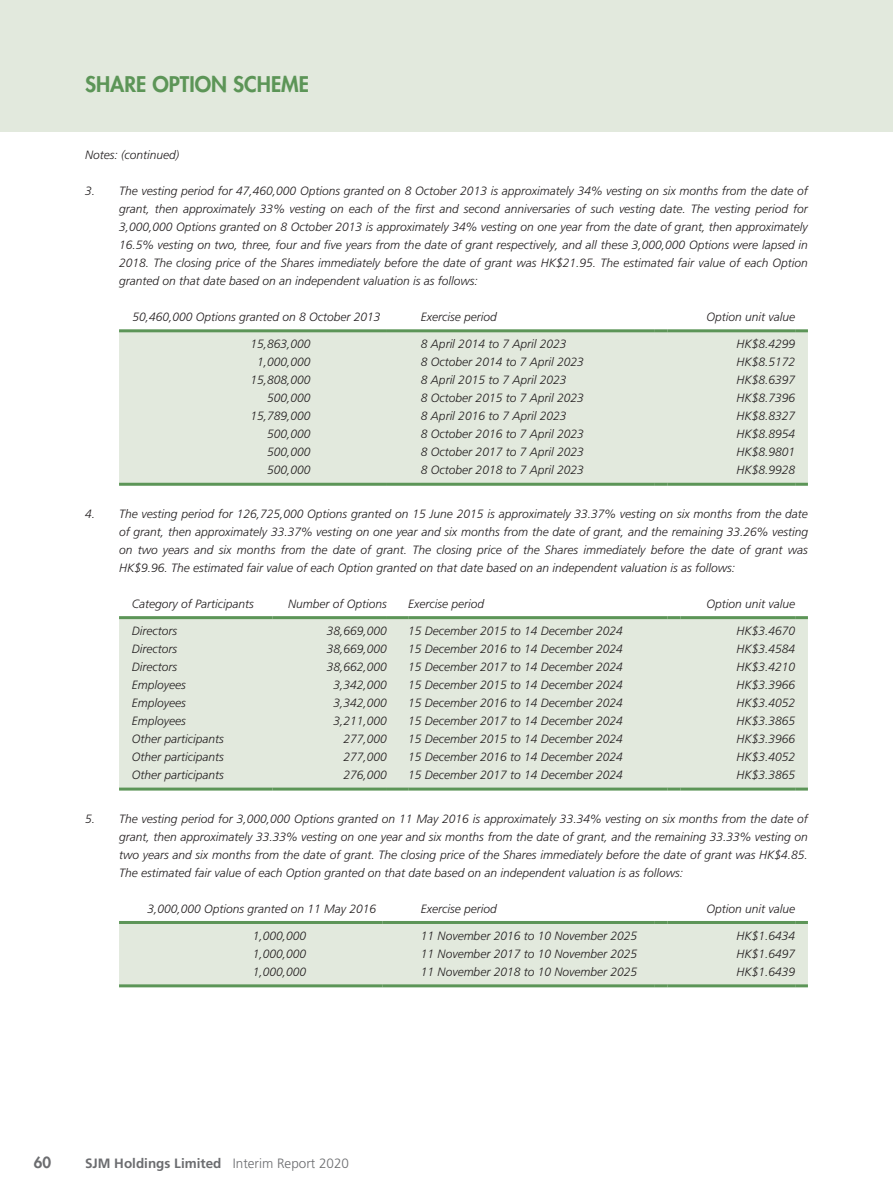
<style>
.page{position:relative;width:893px;height:1191px;background:#fff}
.page>*{position:absolute;margin:0;border:0;box-sizing:border-box;transform-origin:0 0}
.t1{font:800 21px "Futura Std";color:#5c9557}
.t2{font:800 15px "Futura Std";color:#6c6d70}
.t3{font:700 13.5px "Frutiger LT Std";color:#6c6d70}
.t4{font:italic 300 12px/18px "Frutiger LT Std";color:#231f20;text-align:justify}
.s1{font-weight:300}
</style>
<div class="page">
<div style="left:0;top:0;width:893px;height:132px;background:#e2e9dd"></div>
<div style="left:119px;top:332px;width:689px;height:151px;background:#e2e9dd"></div>
<hr style="left:119px;top:329px;width:268px;height:3px;background:#5c9557">
<hr style="left:387px;top:329px;width:34px;height:3px;background:#5c9557">
<svg style="left:421px;top:329px;width:247px;height:3px"></svg>
<hr style="left:668px;top:329px;width:127px;height:3px;background:#5c9557">
<svg style="left:795px;top:329px;width:13px;height:3px"></svg>
<hr style="left:119px;top:483px;width:268px;height:3px;background:#5c9557">
<hr style="left:387px;top:483px;width:34px;height:3px;background:#5c9557">
<hr style="left:421px;top:483px;width:234px;height:3px;background:#5c9557">
<svg style="left:655px;top:483px;width:13px;height:3px"></svg>
<hr style="left:668px;top:483px;width:127px;height:3px;background:#5c9557">
<svg style="left:795px;top:483px;width:13px;height:3px"></svg>
<div style="left:119px;top:619px;width:689px;height:168px;background:#e2e9dd"></div>
<hr style="left:119px;top:616px;width:153px;height:3px;background:#5c9557">
<hr style="left:272px;top:616px;width:115px;height:3px;background:#5c9557">
<hr style="left:387px;top:616px;width:21px;height:3px;background:#5c9557">
<hr style="left:408px;top:616px;width:260px;height:3px;background:#5c9557">
<svg style="left:668px;top:616px;width:12px;height:3px"></svg>
<hr style="left:680px;top:616px;width:115px;height:3px;background:#5c9557">
<svg style="left:795px;top:616px;width:13px;height:3px"></svg>
<hr style="left:119px;top:787px;width:153px;height:3px;background:#5c9557">
<hr style="left:272px;top:787px;width:115px;height:3px;background:#5c9557">
<hr style="left:387px;top:787px;width:21px;height:3px;background:#5c9557">
<hr style="left:408px;top:787px;width:260px;height:3px;background:#5c9557">
<svg style="left:668px;top:787px;width:12px;height:3px"></svg>
<hr style="left:680px;top:787px;width:115px;height:3px;background:#5c9557">
<svg style="left:795px;top:787px;width:13px;height:3px"></svg>
<div style="left:119px;top:924px;width:689px;height:60px;background:#e2e9dd"></div>
<hr style="left:119px;top:921px;width:264px;height:3px;background:#5c9557">
<hr style="left:383px;top:921px;width:38px;height:3px;background:#5c9557">
<svg style="left:421px;top:921px;width:247px;height:3px"></svg>
<hr style="left:668px;top:921px;width:127px;height:3px;background:#5c9557">
<svg style="left:795px;top:921px;width:13px;height:3px"></svg>
<hr style="left:119px;top:984px;width:264px;height:3px;background:#5c9557">
<hr style="left:383px;top:984px;width:38px;height:3px;background:#5c9557">
<hr style="left:421px;top:984px;width:234px;height:3px;background:#5c9557">
<svg style="left:655px;top:984px;width:13px;height:3px"></svg>
<hr style="left:668px;top:984px;width:127px;height:3px;background:#5c9557">
<svg style="left:795px;top:984px;width:13px;height:3px"></svg>
<h1 class="t1" style="left:85px;top:71px;width:226px">SHARE OPTION SCHEME</h1>
<p class="t4" style="left:85px;top:146px;width:96px">Notes: (continued)</p>
<p class="t4" style="left:119px;top:182px;width:690px;text-indent:-34px">3. The vesting period for 47,460,000 Options granted on 8 October 2013 is approximately 34% vesting on six months from the date of grant, then approximately 33% vesting on each of the first and second anniversaries of such vesting date. The vesting period for 3,000,000 Options granted on 8 October 2013 is approximately 34% vesting on one year from the date of grant, then approximately 16.5% vesting on two, three, four and five years from the date of grant respectively, and all these 3,000,000 Options were lapsed in 2018. The closing price of the Shares immediately before the date of grant was HK$21.95. The estimated fair value of each Option granted on that date based on an independent valuation is as follows:</p>
<p class="t4" style="left:132px;top:308px;width:250px">50,460,000 Options granted on 8 October 2013</p>
<p class="t4" style="left:421px;top:308px;width:77px">Exercise period</p>
<p class="t4" style="left:706px;top:308px;width:90px">Option unit value</p>
<p class="t4" style="left:250px;top:335px;width:62px">15,863,000</p>
<p class="t4" style="left:421px;top:335px;width:147px">8 April 2014 to 7 April 2023</p>
<p class="t4" style="left:736px;top:335px;width:60px">HK$8.4299</p>
<p class="t4" style="left:257px;top:353px;width:55px">1,000,000</p>
<p class="t4" style="left:421px;top:353px;width:164px">8 October 2014 to 7 April 2023</p>
<p class="t4" style="left:736px;top:353px;width:60px">HK$8.5172</p>
<p class="t4" style="left:250px;top:371px;width:62px">15,808,000</p>
<p class="t4" style="left:421px;top:371px;width:147px">8 April 2015 to 7 April 2023</p>
<p class="t4" style="left:736px;top:371px;width:60px">HK$8.6397</p>
<p class="t4" style="left:267px;top:389px;width:45px">500,000</p>
<p class="t4" style="left:421px;top:389px;width:164px">8 October 2015 to 7 April 2023</p>
<p class="t4" style="left:736px;top:389px;width:60px">HK$8.7396</p>
<p class="t4" style="left:250px;top:407px;width:62px">15,789,000</p>
<p class="t4" style="left:421px;top:407px;width:147px">8 April 2016 to 7 April 2023</p>
<p class="t4" style="left:736px;top:407px;width:60px">HK$8.8327</p>
<p class="t4" style="left:267px;top:425px;width:45px">500,000</p>
<p class="t4" style="left:421px;top:425px;width:164px">8 October 2016 to 7 April 2023</p>
<p class="t4" style="left:736px;top:425px;width:60px">HK$8.8954</p>
<p class="t4" style="left:267px;top:443px;width:45px">500,000</p>
<p class="t4" style="left:421px;top:443px;width:164px">8 October 2017 to 7 April 2023</p>
<p class="t4" style="left:736px;top:443px;width:60px">HK$8.9801</p>
<p class="t4" style="left:267px;top:461px;width:45px">500,000</p>
<p class="t4" style="left:421px;top:461px;width:164px">8 October 2018 to 7 April 2023</p>
<p class="t4" style="left:736px;top:461px;width:60px">HK$8.9928</p>
<p class="t4" style="left:119px;top:504px;width:690px;text-indent:-34px">4. The vesting period for 126,725,000 Options granted on 15 June 2015 is approximately 33.37% vesting on six months from the date of grant, then approximately 33.37% vesting on one year and six months from the date of grant, and the remaining 33.26% vesting on two years and six months from the date of grant. The closing price of the Shares immediately before the date of grant was HK$9.96. The estimated fair value of each Option granted on that date based on an independent valuation is as follows:</p>
<p class="t4" style="left:132px;top:594px;width:123px">Category of Participants</p>
<p class="t4" style="left:288px;top:594px;width:100px">Number of Options</p>
<p class="t4" style="left:408px;top:594px;width:77px">Exercise period</p>
<p class="t4" style="left:706px;top:594px;width:90px">Option unit value</p>
<p class="t4" style="left:132px;top:622px;width:47px">Directors</p>
<p class="t4" style="left:327px;top:622px;width:62px">38,669,000</p>
<p class="t4" style="left:408px;top:622px;width:216px">15 December 2015 to 14 December 2024</p>
<p class="t4" style="left:736px;top:622px;width:60px">HK$3.4670</p>
<p class="t4" style="left:132px;top:640px;width:47px">Directors</p>
<p class="t4" style="left:327px;top:640px;width:62px">38,669,000</p>
<p class="t4" style="left:408px;top:640px;width:216px">15 December 2016 to 14 December 2024</p>
<p class="t4" style="left:736px;top:640px;width:60px">HK$3.4584</p>
<p class="t4" style="left:132px;top:658px;width:47px">Directors</p>
<p class="t4" style="left:327px;top:658px;width:62px">38,662,000</p>
<p class="t4" style="left:408px;top:658px;width:216px">15 December 2017 to 14 December 2024</p>
<p class="t4" style="left:736px;top:658px;width:60px">HK$3.4210</p>
<p class="t4" style="left:132px;top:676px;width:56px">Employees</p>
<p class="t4" style="left:334px;top:676px;width:55px">3,342,000</p>
<p class="t4" style="left:408px;top:676px;width:216px">15 December 2015 to 14 December 2024</p>
<p class="t4" style="left:736px;top:676px;width:60px">HK$3.3966</p>
<p class="t4" style="left:132px;top:694px;width:56px">Employees</p>
<p class="t4" style="left:334px;top:694px;width:55px">3,342,000</p>
<p class="t4" style="left:408px;top:694px;width:216px">15 December 2016 to 14 December 2024</p>
<p class="t4" style="left:736px;top:694px;width:60px">HK$3.4052</p>
<p class="t4" style="left:132px;top:712px;width:56px">Employees</p>
<p class="t4" style="left:334px;top:712px;width:55px">3,211,000</p>
<p class="t4" style="left:408px;top:712px;width:216px">15 December 2017 to 14 December 2024</p>
<p class="t4" style="left:736px;top:712px;width:60px">HK$3.3865</p>
<p class="t4" style="left:132px;top:730px;width:93px">Other participants</p>
<p class="t4" style="left:344px;top:730px;width:45px">277,000</p>
<p class="t4" style="left:408px;top:730px;width:216px">15 December 2015 to 14 December 2024</p>
<p class="t4" style="left:736px;top:730px;width:60px">HK$3.3966</p>
<p class="t4" style="left:132px;top:748px;width:93px">Other participants</p>
<p class="t4" style="left:344px;top:748px;width:45px">277,000</p>
<p class="t4" style="left:408px;top:748px;width:216px">15 December 2016 to 14 December 2024</p>
<p class="t4" style="left:736px;top:748px;width:60px">HK$3.4052</p>
<p class="t4" style="left:132px;top:766px;width:93px">Other participants</p>
<p class="t4" style="left:344px;top:766px;width:45px">276,000</p>
<p class="t4" style="left:408px;top:766px;width:216px">15 December 2017 to 14 December 2024</p>
<p class="t4" style="left:736px;top:766px;width:60px">HK$3.3865</p>
<p class="t4" style="left:119px;top:809px;width:690px;text-indent:-34px">5. The vesting period for 3,000,000 Options granted on 11 May 2016 is approximately 33.34% vesting on six months from the date of grant, then approximately 33.33% vesting on one year and six months from the date of grant, and the remaining 33.33% vesting on two years and six months from the date of grant. The closing price of the Shares immediately before the date of grant was HK$4.85.<br>The estimated fair value of each Option granted on that date based on an independent valuation is as follows:</p>
<p class="t4" style="left:148px;top:899px;width:230px">3,000,000 Options granted on 11 May 2016</p>
<p class="t4" style="left:421px;top:899px;width:77px">Exercise period</p>
<p class="t4" style="left:706px;top:899px;width:90px">Option unit value</p>
<p class="t4" style="left:253px;top:927px;width:55px">1,000,000</p>
<p class="t4" style="left:421px;top:927px;width:218px">11 November 2016 to 10 November 2025</p>
<p class="t4" style="left:736px;top:927px;width:60px">HK$1.6434</p>
<p class="t4" style="left:253px;top:945px;width:55px">1,000,000</p>
<p class="t4" style="left:421px;top:945px;width:218px">11 November 2017 to 10 November 2025</p>
<p class="t4" style="left:736px;top:945px;width:60px">HK$1.6497</p>
<p class="t4" style="left:253px;top:963px;width:55px">1,000,000</p>
<p class="t4" style="left:421px;top:963px;width:218px">11 November 2018 to 10 November 2025</p>
<p class="t4" style="left:736px;top:963px;width:60px">HK$1.6439</p>
<p class="t2" style="left:34px;top:1152px;width:19px">60</p>
<p class="t3" style="left:85px;top:1155px;width:266px">SJM Holdings Limited <span class="s1">Interim Report 2020</span></p>
</div>
